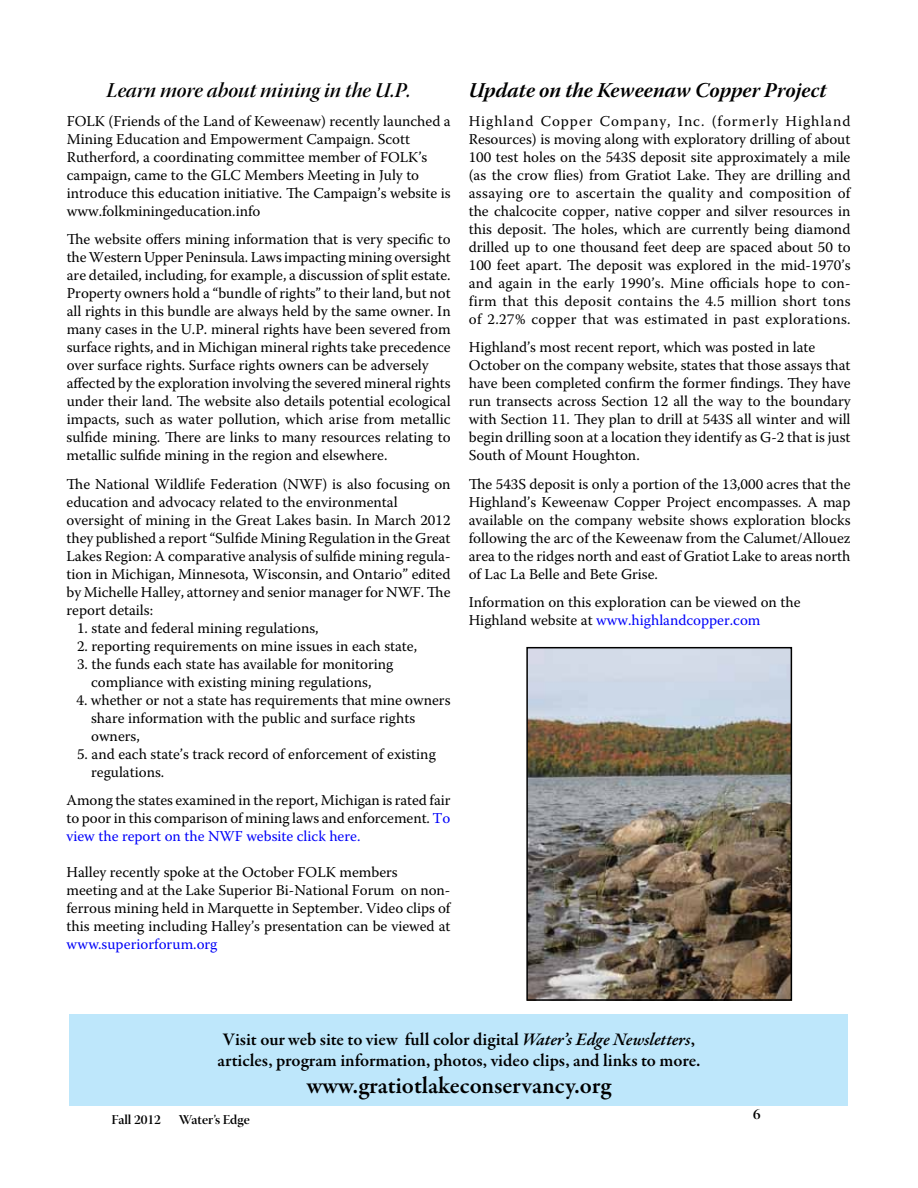
<style>
.page{position:relative;width:918px;height:1188px;background:#fff}
.page>*{position:absolute;margin:0;border:0;box-sizing:border-box;transform-origin:0 0}
.t1{font:600 24px "Garamond Premr Pro";color:#000}
.t2{font:21px "Warnock Pro Bold It Subh";letter-spacing:.005em;color:#000}
.t3{font:21px "Warnock Pro Semibold It Disp";color:#000}
.t4{font:600 18px/21px "Garamond Premr Pro";color:#000}
.t5{font:15px/18px "Warnock Pro";color:#000}
.t6{font:15px "Warnock Pro";color:#0000f7}
.t7{font:15px "Warnock Pro Semibold Disp";color:#000}
.t8{font:13.5px "Warnock Pro Semibold Disp";color:#000}
.s1{color:#0001fa}
.s2{color:#0002fb}
.s3{font-style:italic}
</style>
<div class="page">
<img style="left:529px;top:650px;width:260px;height:348px">
<div style="left:526px;top:647px;width:266px;height:354px;border:2px solid #000"></div>
<div style="left:70px;top:1014px;width:778px;height:91px;background:#bee7fb"></div>
<h2 class="t3" style="left:106px;top:78px;width:306px">Learn more about mining in the U.P.</h2>
<p class="t5" style="left:67px;top:112px;width:386px">FOLK (Friends of the Land of Keweenaw) recently launched a Mining Education and Empowerment Campaign. Scott Rutherford, a coordinating committee member of FOLK’s campaign, came to the GLC Members Meeting in July to introduce this education initiative. The Campaign’s website is www.folkminingeducation.info</p>
<p class="t5" style="left:67px;top:230px;width:386px">The website offers mining information that is very specific to the Western Upper Peninsula. Laws impacting mining oversight are detailed, including, for example, a discussion of split estate.<br>Property owners hold a “bundle of rights” to their land, but not all rights in this bundle are always held by the same owner. In many cases in the U.P. mineral rights have been severed from surface rights, and in Michigan mineral rights take precedence over surface rights. Surface rights owners can be adversely affected by the exploration involving the severed mineral rights under their land. The website also details potential ecological impacts, such as water pollution, which arise from metallic sulfide mining. There are links to many resources relating to metallic sulfide mining in the region and elsewhere.</p>
<p class="t5" style="left:67px;top:475px;width:386px">The National Wildlife Federation (NWF) is also focusing on education and advocacy related to the environmental oversight of mining in the Great Lakes basin. In March 2012 they published a report “Sulfide Mining Regulation in the Great Lakes Region: A comparative analysis of sulfide mining regula&shy;tion in Michigan, Minnesota, Wisconsin, and Ontario” edited by Michelle Halley, attorney and senior manager for NWF. The report details:</p>
<p class="t5" style="left:77px;top:619px;width:243px">1. state and federal mining regulations,</p>
<p class="t5" style="left:77px;top:637px;width:342px">2. reporting requirements on mine issues in each state,</p>
<p class="t5" style="left:77px;top:655px;width:318px;text-align:center">3. the funds each state has available for monitoring compliance with existing mining regulations,</p>
<p class="t5" style="left:91px;top:691px;width:361px;text-indent:-15px">4. whether or not a state has requirements that mine owners share information with the public and surface rights owners,</p>
<p class="t5" style="left:91px;top:745px;width:346px;text-indent:-14px">5. and each state’s track record of enforcement of existing regulations.</p>
<p class="t5" style="left:66px;top:791px;width:386px;text-align:justify">Among the states examined in the report, Michigan is rated fair to poor in this comparison of mining laws and enforcement. <span class="s1">To view the report on the NWF website click here.</span></p>
<p class="t5" style="left:66px;top:863px;width:386px">Halley recently spoke at the October FOLK members meeting and at the Lake Superior Bi-National Forum on non&shy;ferrous mining held in Marquette in September. Video clips of this meeting including Halley’s presentation can be viewed at</p>
<p class="t6" style="left:67px;top:935px;width:152px">www.superiorforum.org</p>
<h2 class="t2" style="left:469px;top:78px;width:359px">Update on the Keweenaw Copper Project</h2>
<p class="t5" style="left:469px;top:112px;width:384px;text-align:justify">Highland Copper Company, Inc. (formerly Highland Resources) is moving along with exploratory drilling of about 100 test holes on the 543S deposit site approximately a mile (as the crow flies) from Gratiot Lake. They are drilling and assaying ore to ascertain the quality and composition of the chalcocite copper, native copper and silver resources in this deposit. The holes, which are currently being diamond drilled up to one thousand feet deep are spaced about 50 to 100 feet apart. The deposit was explored in the mid-1970’s and again in the early 1990’s. Mine officials hope to con&shy;firm that this deposit contains the 4.5 million short tons of 2.27% copper that was estimated in past explorations.</p>
<p class="t5" style="left:469px;top:338px;width:383px">Highland’s most recent report, which was posted in late October on the company website, states that those assays that have been completed confirm the former findings. They have run transects across Section 12 all the way to the boundary with Section 11. They plan to drill at 543S all winter and will begin drilling soon at a location they identify as G-2 that is just South of Mount Houghton.</p>
<p class="t5" style="left:469px;top:475px;width:383px;text-align:justify">The 543S deposit is only a portion of the 13,000 acres that the Highland’s Keweenaw Copper Project encompasses. A map available on the company website shows exploration blocks following the arc of the Keweenaw from the Calumet/Allouez area to the ridges north and east of Gratiot Lake to areas north of Lac La Belle and Bete Grise.</p>
<p class="t5" style="left:469px;top:593px;width:333px">Information on this exploration can be viewed on the<br>Highland website at <span class="s2">www.highlandcopper.com</span></p>
<p class="t4" style="left:218px;top:1029px;width:484px">Visit our web site to view full color digital <span class="s3">Water’s Edge Newsletters</span>, articles, program information, photos, video clips, and links to more.</p>
<h1 class="t1" style="left:307px;top:1071px;width:306px">www.gratiotlakeconservancy.org</h1>
<p class="t8" style="left:112px;top:1112px;width:51px">Fall 2012</p>
<p class="t8" style="left:179px;top:1112px;width:72px">Water’s Edge</p>
<p class="t7" style="left:753px;top:1105px;width:9px">6</p>
</div>
